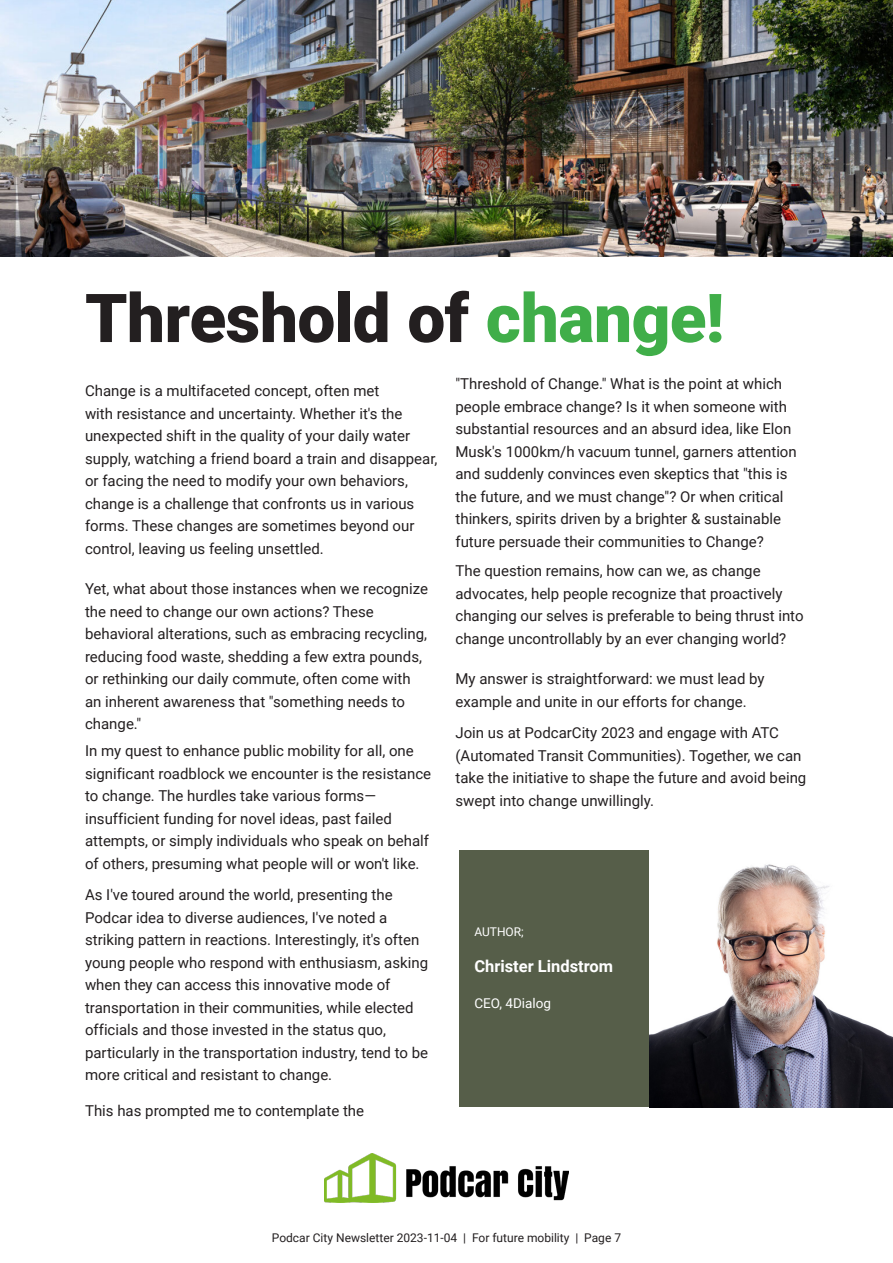
<style>
.page{position:relative;width:893px;height:1263px;background:#fff}
.page>*{position:absolute;margin:0;border:0;box-sizing:border-box;transform-origin:0 0}
.Heading_1{font:900 67.5px "Roboto";letter-spacing:-.01em;color:#231f20}
.t1{font:700 16.5px "Roboto";color:#fff}
.t2{font:15px/22.5px "Roboto";color:#231f20}
.t3{font:13.5px "Roboto";color:#fff}
.t4{font:12px "Roboto";color:#231f20}
.t5{font:12px "Roboto";color:#fff}
.s1{color:#40ae49}
</style>
<div class="page">
<img style="left:325px;top:1153px;width:243px;height:50px">
<img style="left:0;top:0;width:893px;height:256px">
<div style="left:459px;top:850px;width:190px;height:257px;background:#565e49"></div>
<img style="left:649px;top:864px;width:244px;height:243px">
<p class="Heading_1" style="left:85px;top:271px;width:641px">Threshold of <span class="s1">change!</span></p>
<p class="t2" style="left:85px;top:379px;width:354px">Change is a multifaceted concept, often met<br>with resistance and uncertainty. Whether it's the unexpected shift in the quality of your daily water supply, watching a friend board a train and disappear, or facing the need to modify your own behaviors, change is a challenge that confronts us in various forms. These changes are sometimes beyond our control, leaving us feeling unsettled.</p>
<p class="t2" style="left:85px;top:577px;width:344px">Yet, what about those instances when we recognize the need to change our own actions? These behavioral alterations, such as embracing recycling, reducing food waste, shedding a few extra pounds, or rethinking our daily commute, often come with an inherent awareness that "something needs to change."</p>
<p class="t2" style="left:85px;top:739px;width:348px">In my quest to enhance public mobility for all, one significant roadblock we encounter is the resistance to change. The hurdles take various forms— insufficient funding for novel ideas, past failed attempts, or simply individuals who speak on behalf of others, presuming what people will or won't like.</p>
<p class="t2" style="left:85px;top:883px;width:345px">As I've toured around the world, presenting the Podcar idea to diverse audiences, I've noted a striking pattern in reactions. Interestingly, it's often young people who respond with enthusiasm, asking when they can access this innovative mode of transportation in their communities, while elected officials and those invested in the status quo, particularly in the transportation industry, tend to be more critical and resistant to change.</p>
<p class="t2" style="left:85px;top:1099px;width:281px">This has prompted me to contemplate the</p>
<p class="t2" style="left:455px;top:372px;width:343px">"Threshold of Change." What is the point at which people embrace change? Is it when someone with substantial resources and an absurd idea, like Elon Musk's 1000km/h vacuum tunnel, garners attention and suddenly convinces even skeptics that "this is the future, and we must change"? Or when critical thinkers, spirits driven by a brighter &amp; sustainable future persuade their communities to Change?</p>
<p class="t2" style="left:455px;top:559px;width:350px">The question remains, how can we, as change advocates, help people recognize that proactively changing our selves is preferable to being thrust into change uncontrollably by an ever changing world?</p>
<p class="t2" style="left:455px;top:667px;width:311px">My answer is straightforward: we must lead by example and unite in our efforts for change.</p>
<p class="t2" style="left:455px;top:721px;width:352px">Join us at PodcarCity 2023 and engage with ATC (Automated Transit Communities). Together, we can take the initiative to shape the future and avoid being swept into change unwillingly.</p>
<p class="t5" style="left:474px;top:923px;width:51px">AUTHOR;</p>
<p class="t1" style="left:474px;top:955px;width:140px">Christer Lindstrom</p>
<p class="t3" style="left:474px;top:994px;width:78px">CEO, 4Dialog</p>
<p class="t4" style="left:272px;top:1229px;width:351px">Podcar City Newsletter 2023-11-04 | For future mobility | Page 7</p>
</div>
